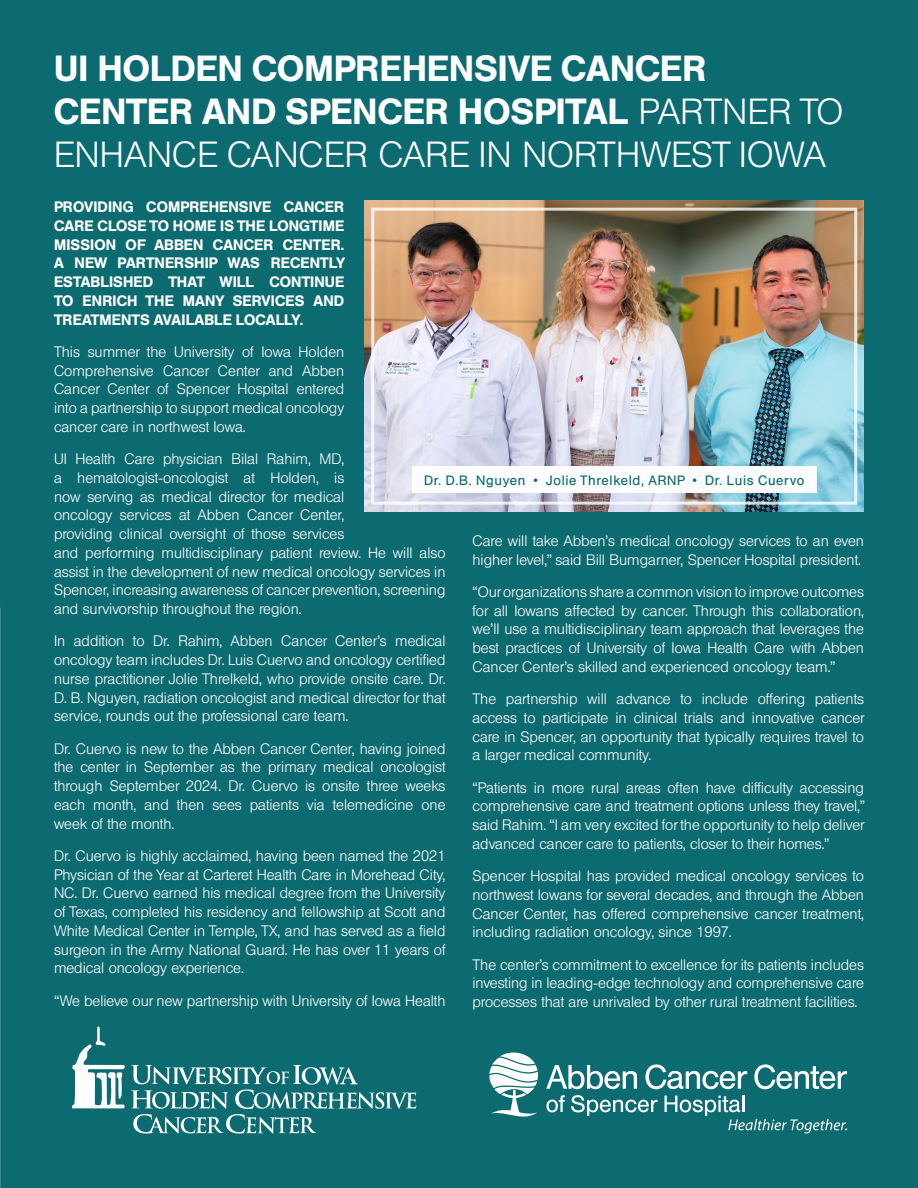
<style>
.page{position:relative;width:918px;height:1188px;background:#0c6a71}
.page>*{position:absolute;margin:0;border:0;box-sizing:border-box;transform-origin:0 0}
.t1{font:500 36px/43.2px "Berthold Standard BQ";letter-spacing:.01em;color:#fff}
.t2{font:300 15px/18.8px "Berthold Standard BQ";color:#fff;text-align:justify}
.t3{font:500 15px/18.8px "Berthold Standard BQ";letter-spacing:.01em;color:#fff;text-align:justify}
.t4{font:13.5px "Berthold Standard BQ";letter-spacing:.05em;color:#0c6a71}
.s1{font-weight:300}
</style>
<div class="page">
<svg style="left:72px;top:1027px;width:53px;height:82px"></svg>
<svg style="left:131px;top:1065px;width:285px;height:69px"></svg>
<svg style="left:489px;top:1053px;width:49px;height:64px"></svg>
<svg style="left:546px;top:1065px;width:91px;height:24px"></svg>
<svg style="left:645px;top:1064px;width:102px;height:25px"></svg>
<svg style="left:754px;top:1064px;width:93px;height:25px"></svg>
<svg style="left:546px;top:1095px;width:19px;height:17px"></svg>
<svg style="left:571px;top:1095px;width:87px;height:21px"></svg>
<svg style="left:664px;top:1096px;width:183px;height:38px"></svg>
<img style="left:364px;top:201px;width:500px;height:310px">
<div style="left:371px;top:208px;width:486px;height:297px;border:3px solid #fff"></div>
<div style="left:412px;top:466px;width:405px;height:27px;background:#fff"></div>
<p class="t1" style="left:54px;top:47px;width:791px">UI HOLDEN COMPREHENSIVE CANCER<br>CENTER AND SPENCER HOSPITAL <span class="s1">PARTNER TO<br>ENHANCE CANCER CARE IN NORTHWEST IOWA</span></p>
<p class="t3" style="left:54px;top:198px;width:293px">PROVIDING COMPREHENSIVE CANCER CARE CLOSE TO HOME IS THE LONGTIME MISSION OF ABBEN CANCER CENTER.<br>A NEW PARTNERSHIP WAS RECENTLY ESTABLISHED THAT WILL CONTINUE TO ENRICH THE MANY SERVICES AND TREATMENTS AVAILABLE LOCALLY.</p>
<p class="t2" style="left:54px;top:343px;width:292px">This summer the University of Iowa Holden Comprehensive Cancer Center and Abben Cancer Center of Spencer Hospital entered into a partnership to support medical oncology cancer care in northwest Iowa.</p>
<p class="t2" style="left:54px;top:450px;width:393px;text-align:left">UI Health Care physician Bilal Rahim, MD,<br>a hematologist-oncologist at Holden, is<br>now serving as medical director for medical<br>oncology services at Abben Cancer Center,<br>providing clinical oversight of those services<br>and performing multidisciplinary patient review. He will also assist in the development of new medical oncology services in Spencer, increasing awareness of cancer prevention, screening and survivorship throughout the region.</p>
<p class="t2" style="left:54px;top:632px;width:393px">In addition to Dr. Rahim, Abben Cancer Center’s medical oncology team includes Dr. Luis Cuervo and oncology certified nurse practitioner Jolie Threlkeld, who provide onsite care. Dr.<br>D. B. Nguyen, radiation oncologist and medical director for that service, rounds out the professional care team.</p>
<p class="t2" style="left:54px;top:739px;width:393px">Dr. Cuervo is new to the Abben Cancer Center, having joined the center in September as the primary medical oncologist through September 2024. Dr. Cuervo is onsite three weeks each month, and then sees patients via telemedicine one week of the month.</p>
<p class="t2" style="left:54px;top:847px;width:393px">Dr. Cuervo is highly acclaimed, having been named the 2021<br>Physician of the Year at Carteret Health Care in Morehead City, NC. Dr. Cuervo earned his medical degree from the University of Texas, completed his residency and fellowship at Scott and White Medical Center in Temple, TX, and has served as a field surgeon in the Army National Guard. He has over 11 years of medical oncology experience.</p>
<p class="t2" style="left:54px;top:991px;width:393px">“We believe our new partnership with University of Iowa Health</p>
<p class="t4" style="left:424px;top:473px;width:382px">Dr. D.B. Nguyen • Jolie Threlkeld, ARNP • Dr. Luis Cuervo</p>
<p class="t2" style="left:472px;top:531px;width:393px">Care will take Abben’s medical oncology services to an even higher level,” said Bill Bumgarner, Spencer Hospital president.</p>
<p class="t2" style="left:472px;top:582px;width:393px">“Our organizations share a common vision to improve outcomes for all Iowans affected by cancer. Through this collaboration, we’ll use a multidisciplinary team approach that leverages the best practices of University of Iowa Health Care with Abben Cancer Center’s skilled and experienced oncology team.”</p>
<p class="t2" style="left:472px;top:690px;width:394px">The partnership will advance to include offering patients access to participate in clinical trials and innovative cancer care in Spencer, an opportunity that typically requires travel to a larger medical community.</p>
<p class="t2" style="left:472px;top:778px;width:394px">“Patients in more rural areas often have difficulty accessing comprehensive care and treatment options unless they travel,” said Rahim. “I am very excited for the opportunity to help deliver advanced cancer care to patients, closer to their homes.”</p>
<p class="t2" style="left:472px;top:867px;width:393px">Spencer Hospital has provided medical oncology services to northwest Iowans for several decades, and through the Abben Cancer Center, has offered comprehensive cancer treatment, including radiation oncology, since 1997.</p>
<p class="t2" style="left:472px;top:955px;width:393px">The center’s commitment to excellence for its patients includes investing in leading-edge technology and comprehensive care processes that are unrivaled by other rural treatment facilities.</p>
</div>
